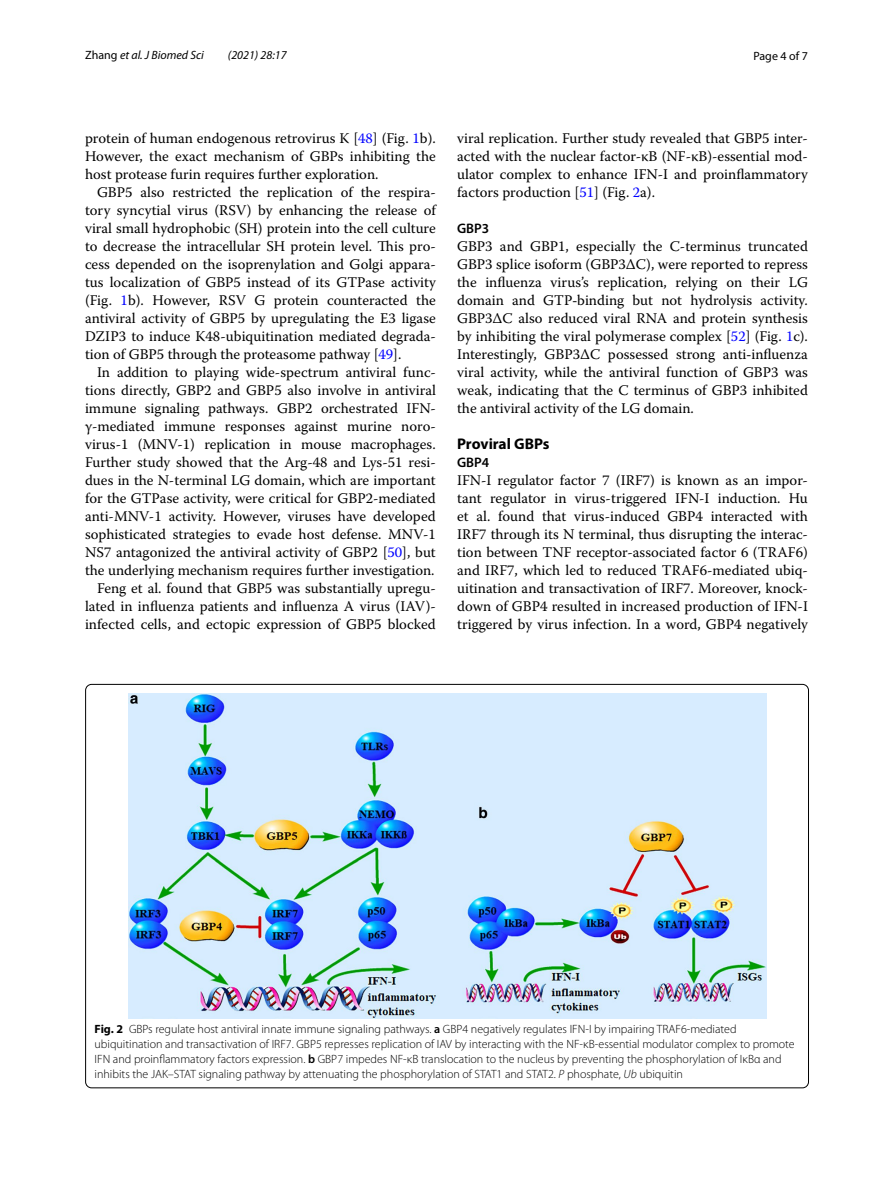
<style>
.page{position:relative;width:893px;height:1187px;background:#fff}
.page>*{position:absolute;margin:0;border:0;box-sizing:border-box;transform-origin:0 0}
.t1{font:700 15.45px "Myriad Pro";letter-spacing:-.005em;color:#000}
.t2{font:14.7px/18px "Warnock Pro";color:#000;text-align:justify}
.t3{font:600 13.8px "Myriad Pro";color:#000}
.t4{font:300 12px/15px "Myriad Pro";color:#000}
.t5{font:italic 12px "Myriad Pro";color:#000}
.t6{font:12px "Myriad Pro";color:#000}
.s1{font-style:normal}
.s2{color:#00f}
.s3{font-family:"STIX Math"}
.s4{font-weight:700}
.s5{font-weight:600}
.s6{font-style:italic}
</style>
<div class="page">
<img style="left:128px;top:693px;width:638px;height:325px">
<p class="t5" style="left:85px;top:48px;width:120px"><span class="s1">Zhang</span> et al. J Biomed Sci</p>
<p class="t5" style="left:228px;top:48px;width:60px">(2021) 28:17</p>
<p class="t6" style="left:753px;top:48px;width:56px">Page 4 of 7</p>
<p class="t2" style="left:85px;top:128px;width:352px">protein of human endogenous retrovirus K [<span class="s2">48</span>] (Fig. <span class="s2">1</span>b).<br>However, the exact mechanism of GBPs inhibiting the host protease furin requires further exploration.</p>
<p class="t2" style="left:85px;top:182px;width:352px;text-indent:12px">GBP5 also restricted the replication of the respira&shy;tory syncytial virus (RSV) by enhancing the release of viral small hydrophobic (SH) protein into the cell culture to decrease the intracellular SH protein level. This pro&shy;cess depended on the isoprenylation and Golgi appara&shy;tus localization of GBP5 instead of its GTPase activity (Fig. <span class="s2">1</span>b). However, RSV G protein counteracted the antiviral activity of GBP5 by upregulating the E3 ligase DZIP3 to induce K48-ubiquitination mediated degrada&shy;tion of GBP5 through the proteasome pathway [<span class="s2">49</span>].</p>
<p class="t2" style="left:85px;top:362px;width:352px;text-align:right">In addition to playing wide-spectrum antiviral func&shy;tions directly, GBP2 and GBP5 also involve in antiviral immune signaling pathways. GBP2 orchestrated IFN&shy;γ-mediated immune responses against murine noro&shy;virus-1 (MNV-1) replication in mouse macrophages.<br>Further study showed that the Arg-48 and Lys-51 resi&shy;dues in the N-terminal LG domain, which are important for the GTPase activity, were critical for GBP2-mediated anti-MNV-1 activity. However, viruses have developed sophisticated strategies to evade host defense. MNV-1<br>NS7 antagonized the antiviral activity of GBP2 [<span class="s2">50</span>], but the underlying mechanism requires further investigation.<br>Feng et al. found that GBP5 was substantially upregu&shy;lated in influenza patients and influenza A virus (IAV)- infected cells, and ectopic expression of GBP5 blocked</p>
<p class="t2" style="left:457px;top:128px;width:352px">viral replication. Further study revealed that GBP5 inter&shy;acted with the nuclear factor-κB (NF-κB)-essential mod&shy;ulator complex to enhance IFN-I and proinflammatory factors production [<span class="s2">51</span>] (Fig. <span class="s2">2</span>a).</p>
<p class="t3" style="left:457px;top:219px;width:34px">GBP3</p>
<p class="t2" style="left:457px;top:236px;width:352px">GBP3 and GBP1, especially the C-terminus truncated GBP3 splice isoform (GBP3ΔC), were reported to repress the influenza virus’s replication, relying on their LG domain and GTP<span class="s3">‐</span>binding but not hydrolysis activity.<br>GBP3ΔC also reduced viral RNA and protein synthesis by inhibiting the viral polymerase complex [<span class="s2">52</span>] (Fig. <span class="s2">1</span>c).<br>Interestingly, GBP3ΔC possessed strong anti<span class="s3">‐</span>influenza viral activity, while the antiviral function of GBP3 was weak, indicating that the C terminus of GBP3 inhibited the antiviral activity of the LG domain.</p>
<p class="t1" style="left:457px;top:433px;width:94px">Proviral GBPs</p>
<p class="t3" style="left:457px;top:453px;width:34px">GBP4</p>
<p class="t2" style="left:457px;top:470px;width:352px">IFN-I regulator factor 7 (IRF7) is known as an impor&shy;tant regulator in virus-triggered IFN-I induction. Hu et al. found that virus-induced GBP4 interacted with IRF7 through its N terminal, thus disrupting the interac&shy;tion between TNF receptor-associated factor 6 (TRAF6) and IRF7, which led to reduced TRAF6-mediated ubiq&shy;uitination and transactivation of IRF7. Moreover, knock&shy;down of GBP4 resulted in increased production of IFN-I triggered by virus infection. In a word, GBP4 negatively</p>
<p class="t4" style="left:95px;top:1021px;width:702px"><span class="s4">Fig. 2</span> GBPs regulate host antiviral innate immune signaling pathways. <span class="s5">a</span> GBP4 negatively regulates IFN-I by impairing TRAF6-mediated ubiquitination and transactivation of IRF7. GBP5 represses replication of IAV by interacting with the NF-κB-essential modulator complex to promote IFN and proinflammatory factors expression. <span class="s5">b</span> GBP7 impedes NF-κB translocation to the nucleus by preventing the phosphorylation of IκBα and inhibits the JAK–STAT signaling pathway by attenuating the phosphorylation of STAT1 and STAT2. <span class="s6">P</span> phosphate, <span class="s6">Ub</span> ubiquitin</p>
</div>
